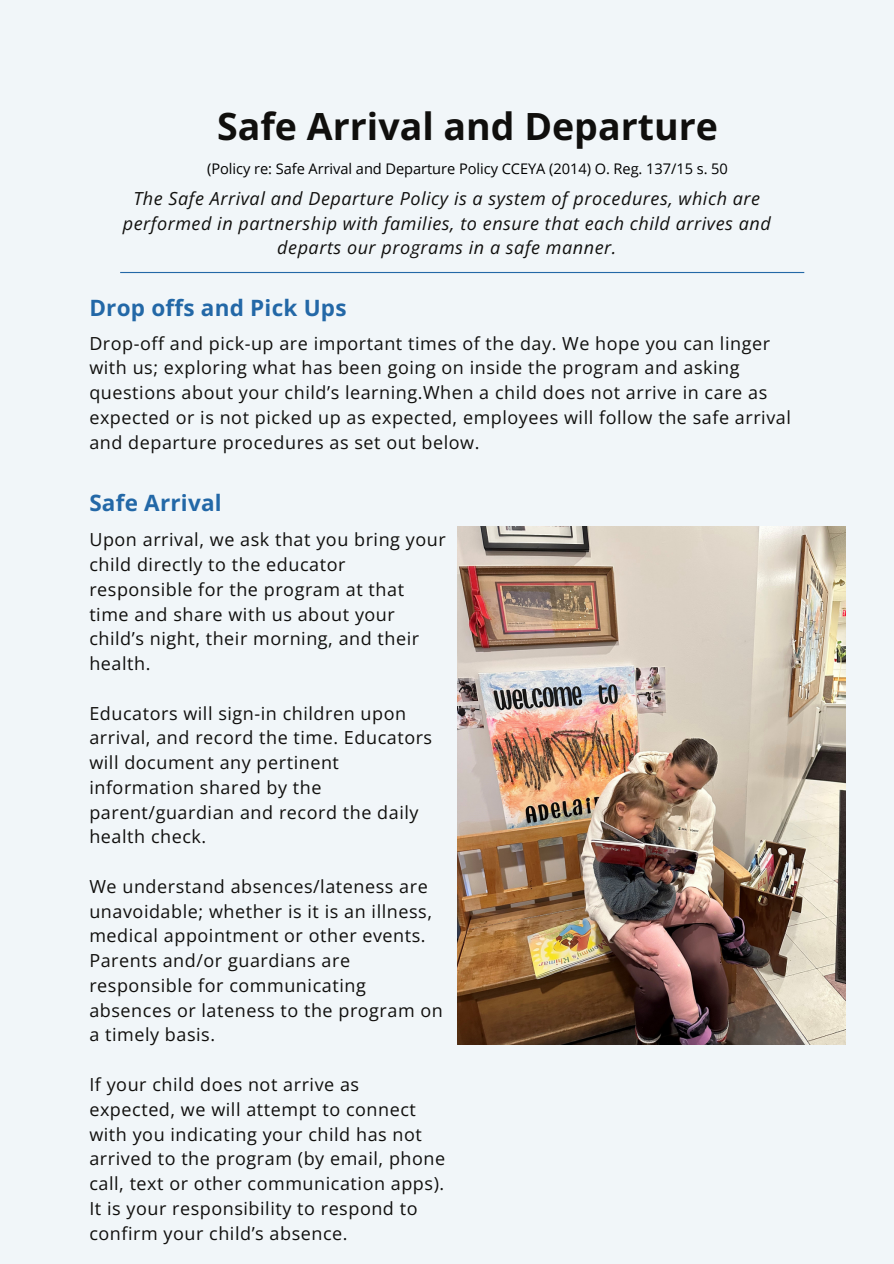
<style>
.page{position:relative;width:894px;height:1264px;background:#fff}
.page>*{position:absolute;margin:0;border:0;box-sizing:border-box;transform-origin:0 0}
.t1{font:700 37.5px "Open Sans";color:#100f0d}
.t2{font:700 22.5px "Open Sans";letter-spacing:.01em;color:#2368a7}
.t3{font:18px/24.8px "Open Sans";letter-spacing:.03em;color:#100f0d}
.t4{font:italic 18px/24.8px "Open Sans";letter-spacing:.03em;color:#100f0d;text-align:center}
.t5{font:14.55px "Open Sans";letter-spacing:-.005em;color:#000}
</style>
<div class="page">
<div style="left:0;top:0;width:893px;height:1263px;background:#f1f6f9"></div>
<hr style="left:120px;top:272px;width:684px;height:1px;background:#2368a7">
<img style="left:457px;top:526px;width:388px;height:518px">
<h1 class="t1" style="left:217px;top:100px;width:502px">Safe Arrival and Departure</h1>
<p class="t5" style="left:207px;top:158px;width:522px">(Policy re: Safe Arrival and Departure Policy CCEYA (2014) O. Reg. 137/15 s. 50</p>
<p class="t4" style="left:123px;top:185px;width:649px">The Safe Arrival and Departure Policy is a system of procedures, which are performed in partnership with families, to ensure that each child arrives and departs our programs in a safe manner.</p>
<p class="t2" style="left:89px;top:292px;width:259px">Drop offs and Pick Ups</p>
<p class="t3" style="left:89px;top:330px;width:703px">Drop-off and pick-up are important times of the day. We hope you can linger with us; exploring what has been going on inside the program and asking questions about your child’s learning.When a child does not arrive in care as expected or is not picked up as expected, employees will follow the safe arrival and departure procedures as set out below.</p>
<p class="t2" style="left:89px;top:487px;width:134px">Safe Arrival</p>
<p class="t3" style="left:89px;top:527px;width:358px">Upon arrival, we ask that you bring your child directly to the educator responsible for the program at that time and share with us about your child’s night, their morning, and their health.</p>
<p class="t3" style="left:89px;top:700px;width:344px">Educators will sign-in children upon arrival, and record the time. Educators will document any pertinent information shared by the parent/guardian and record the daily health check.</p>
<p class="t3" style="left:89px;top:873px;width:355px">We understand absences/lateness are unavoidable; whether is it is an illness, medical appointment or other events.<br>Parents and/or guardians are responsible for communicating absences or lateness to the program on a timely basis.</p>
<p class="t3" style="left:89px;top:1071px;width:357px">If your child does not arrive as expected, we will attempt to connect with you indicating your child has not arrived to the program (by email, phone call, text or other communication apps).<br>It is your responsibility to respond to confirm your child’s absence.</p>
</div>
